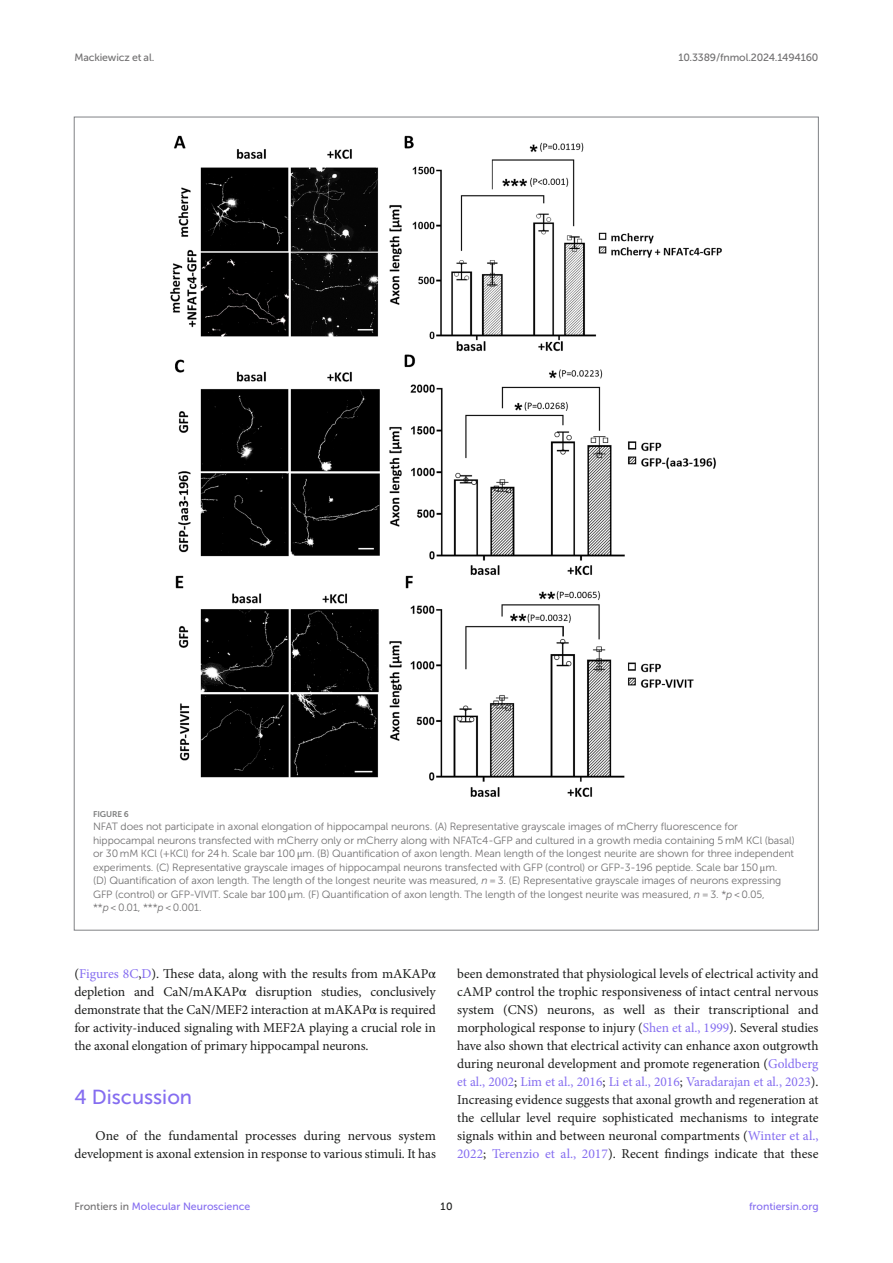
<style>
.page{position:relative;width:893px;height:1263px;background:#fff}
.page>*{position:absolute;margin:0;border:0;box-sizing:border-box;transform-origin:0 0}
.HEAD_1{font:20.25px "Museo Sans 500";color:#856df0}
.TEXT{font:13.5px/18px "Minion Pro";letter-spacing:-.005em;color:#1b1c1b;text-align:justify}
.FIG_LEG{font:10.5px/13.5px "Museo Sans 300";letter-spacing:-.01em;color:#706f70}
.t1{font:10.5px "Museo Sans 500";color:#856df0}
.t2{font:10.5px "Museo Sans 500";letter-spacing:-.015em;color:#706f70}
.t3{font:10.5px "Museo Sans 500";color:#1b1c1b}
.FIG_HD{font:8.25px "Museo Sans 700";letter-spacing:-.01em;color:#7e7f7f}
.s1{font-family:"STIX General"}
.s2{font-style:italic}
.s3{color:#856df0}
.s4{color:#706f70}
</style>
<div class="page">
<img style="left:170px;top:136px;width:552px;height:661px">
<p class="t2" style="left:74px;top:51px;width:81px">Mackiewicz et al.</p>
<p class="t2" style="left:678px;top:51px;width:142px">10.3389/fnmol.2024.1494160</p>
<p class="FIG_HD" style="left:93px;top:809px;width:37px">FIGURE 6</p>
<p class="FIG_LEG" style="left:93px;top:820px;width:703px">NFAT does not participate in axonal elongation of hippocampal neurons. (A) Representative grayscale images of mCherry fluorescence for hippocampal neurons transfected with mCherry only or mCherry along with NFATc4-GFP and cultured in a growth media containing 5 mM KCl (basal) or 30 mM KCl (+KCl) for 24 h. Scale bar 100 <span class="s1">μ</span>m. (B) Quantification of axon length. Mean length of the longest neurite are shown for three independent experiments. (C) Representative grayscale images of hippocampal neurons transfected with GFP (control) or GFP-3-196 peptide. Scale bar 150 <span class="s1">μ</span>m.<br>(D) Quantification of axon length. The length of the longest neurite was measured, <span class="s2">n</span> = 3. (E) Representative grayscale images of neurons expressing GFP (control) or GFP-VIVIT. Scale bar 100 <span class="s1">μ</span>m. (F) Quantification of axon length. The length of the longest neurite was measured, <span class="s2">n</span> = 3. *<span class="s2">p</span> &lt; 0.05,<br>**<span class="s2">p</span> &lt; 0.01, ***<span class="s2">p</span> &lt; 0.001.</p>
<p class="TEXT" style="left:74px;top:965px;width:363px">(<span class="s3">Figures 8C</span>,<span class="s3">D</span>). These data, along with the results from mAKAP<span class="s1">α </span>depletion and CaN/mAKAP<span class="s1">α</span> disruption studies, conclusively demonstrate that the CaN/MEF2 interaction at mAKAP<span class="s1">α</span> is required for activity-induced signaling with MEF2A playing a crucial role in the axonal elongation of primary hippocampal neurons.</p>
<p class="HEAD_1" style="left:74px;top:1086px;width:119px">4 Discussion</p>
<p class="TEXT" style="left:74px;top:1127px;width:363px;text-align:right">One of the fundamental processes during nervous system development is axonal extension in response to various stimuli. It has</p>
<p class="TEXT" style="left:457px;top:965px;width:363px">been demonstrated that physiological levels of electrical activity and cAMP control the trophic responsiveness of intact central nervous system (CNS) neurons, as well as their transcriptional and morphological response to injury (<span class="s3">Shen et al., 1999</span>). Several studies have also shown that electrical activity can enhance axon outgrowth during neuronal development and promote regeneration (<span class="s3">Goldberg et al., 2002</span>; <span class="s3">Lim et al., 2016</span>; <span class="s3">Li et al., 2016</span>; <span class="s3">Varadarajan et al., 2023</span>).<br>Increasing evidence suggests that axonal growth and regeneration at the cellular level require sophisticated mechanisms to integrate signals within and between neuronal compartments (<span class="s3">Winter et al., 2022</span>; <span class="s3">Terenzio et al., 2017</span>). Recent findings indicate that these</p>
<p class="t1" style="left:74px;top:1200px;width:177px"><span class="s4">Frontiers in</span> Molecular Neuroscience</p>
<p class="t3" style="left:440px;top:1200px;width:14px">10</p>
<p class="t1" style="left:749px;top:1200px;width:71px">frontiersin.org</p>
</div>
